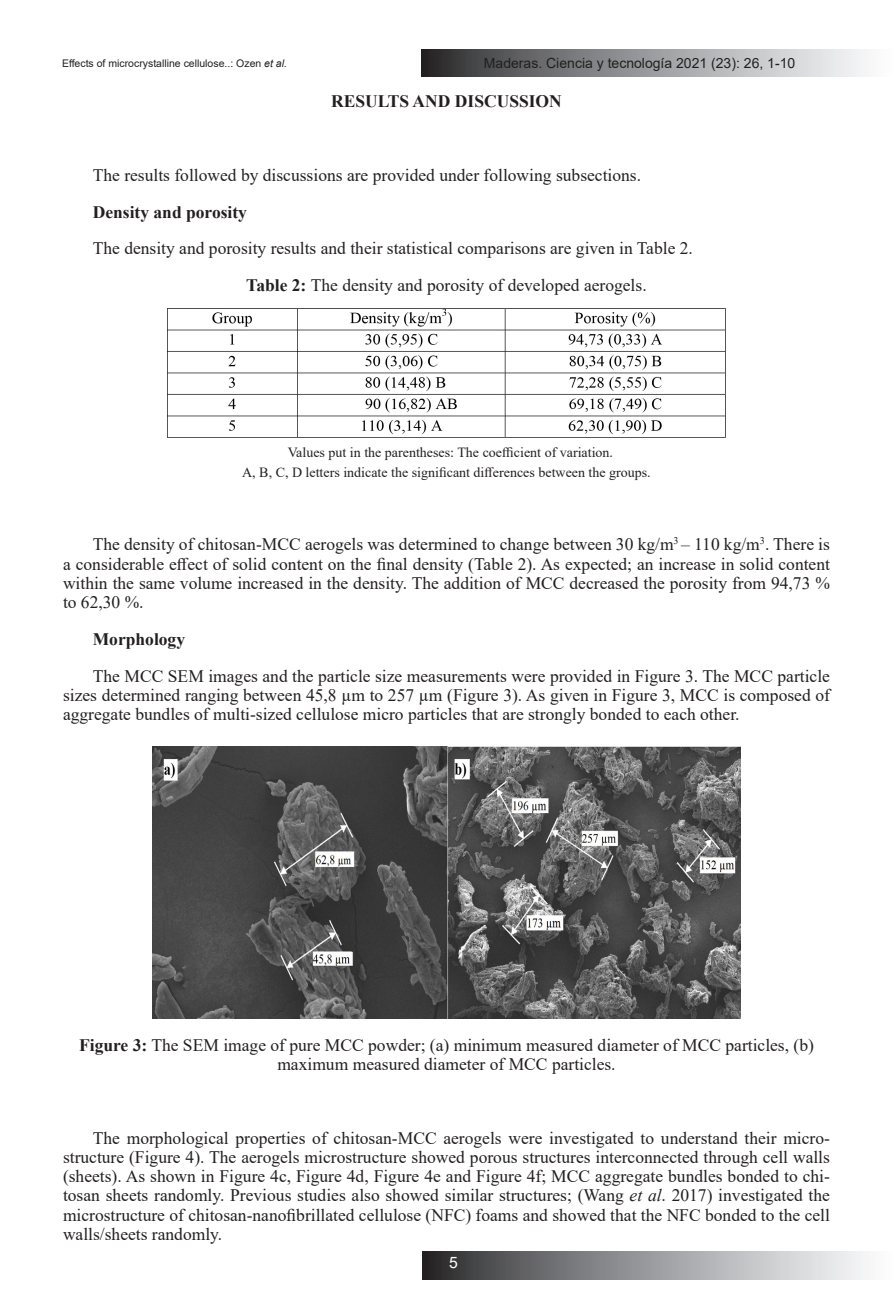
<style>
.page{position:relative;width:893px;height:1315px;background:#fff}
.page>*{position:absolute;margin:0;border:0;box-sizing:border-box;transform-origin:0 0}
.t1{font:17.5px/19.2px "Times New Roman";color:#231f20;text-align:justify}
.t2{font:700 17.5px "Times New Roman";color:#231f20}
.t3{font:15.75px "Arial";color:#fff}
.t4{font:14px/19.2px "Times New Roman";color:#231f20;text-align:center}
.t5{font:14px "Arial";color:#231f20}
.t6{font:10.5px "Arial";color:#231f20}
.s1{font-style:italic}
.s2{font-weight:700}
</style>
<div class="page">
<svg style="left:422px;top:49px;width:444px;height:28px;background:#949597"></svg>
<svg style="left:423px;top:1252px;width:444px;height:27px;background:#949597"></svg>
<img style="left:168px;top:309px;width:557px;height:129px">
<img style="left:153px;top:747px;width:587px;height:271px">
<p class="t6" style="left:62px;top:56px;width:227px">Effects of microcrystalline cellulose..: Ozen <span class="s1">et al.</span></p>
<p class="t5" style="left:484px;top:53px;width:313px">Maderas. Ciencia y tecnología 2021 (23): 26, 1-10</p>
<p class="t2" style="left:331px;top:89px;width:232px">RESULTS AND DISCUSSION</p>
<p class="t1" style="left:93px;top:165px;width:550px">The results followed by discussions are provided under following subsections.</p>
<p class="t2" style="left:93px;top:199px;width:156px">Density and porosity</p>
<p class="t1" style="left:93px;top:238px;width:602px">The density and porosity results and their statistical comparisons are given in Table 2.</p>
<p class="t1" style="left:246px;top:275px;width:402px"><span class="s2">Table 2:</span> The density and porosity of developed aerogels.</p>
<p class="t4" style="left:242px;top:443px;width:410px">Values put in the parentheses: The coefficient of variation.<br>A, B, C, D letters indicate the significant differences between the groups.</p>
<p class="t1" style="left:63px;top:534px;width:768px;text-indent:30px">The density of chitosan-MCC aerogels was determined to change between 30 kg/m<sup>3</sup> – 110 kg/m<sup>3</sup>. There is a considerable effect of solid content on the final density (Table 2). As expected; an increase in solid content within the same volume increased in the density. The addition of MCC decreased the porosity from 94,73 % to 62,30 %.</p>
<p class="t2" style="left:93px;top:626px;width:94px">Morphology</p>
<p class="t1" style="left:63px;top:665px;width:768px;text-indent:30px">The MCC SEM images and the particle size measurements were provided in Figure 3. The MCC particle sizes determined ranging between 45,8 µm to 257 µm (Figure 3). As given in Figure 3, MCC is composed of aggregate bundles of multi-sized cellulose micro particles that are strongly bonded to each other.</p>
<p class="t1" style="left:79px;top:1035px;width:736px;text-align:center"><span class="s2">Figure 3:</span> The SEM image of pure MCC powder; (a) minimum measured diameter of MCC particles, (b) maximum measured diameter of MCC particles.</p>
<p class="t1" style="left:63px;top:1127px;width:768px;text-indent:30px">The morphological properties of chitosan-MCC aerogels were investigated to understand their micro&shy;structure (Figure 4). The aerogels microstructure showed porous structures interconnected through cell walls (sheets). As shown in Figure 4c, Figure 4d, Figure 4e and Figure 4f; MCC aggregate bundles bonded to chi&shy;tosan sheets randomly. Previous studies also showed similar structures; (Wang <span class="s1">et al</span>. 2017) investigated the microstructure of chitosan-nanofibrillated cellulose (NFC) foams and showed that the NFC bonded to the cell walls/sheets randomly.</p>
<p class="t3" style="left:449px;top:1252px;width:10px">5</p>
</div>
